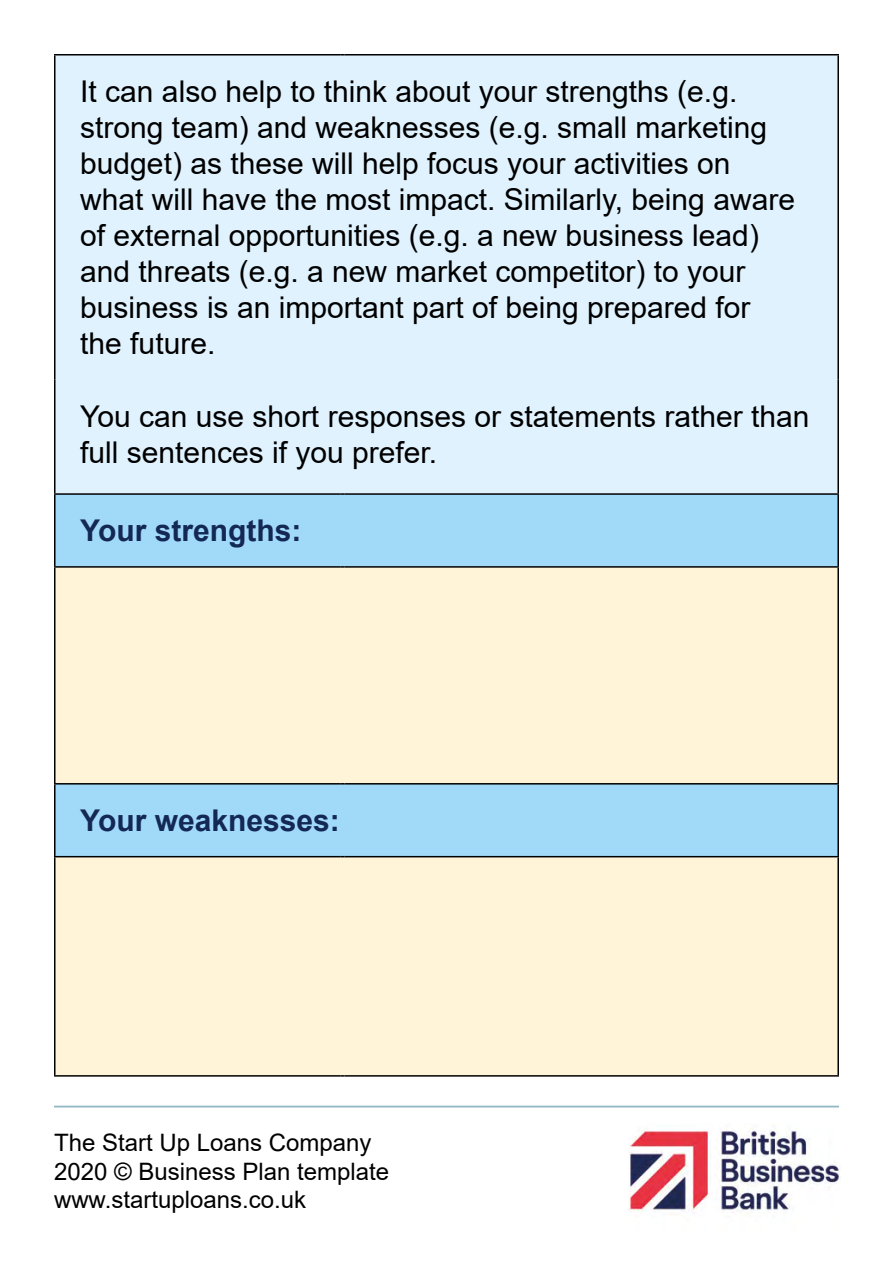
<style>
.page{position:relative;width:893px;height:1263px;background:#fff}
.page>*{position:absolute;margin:0;border:0;box-sizing:border-box;transform-origin:0 0}
.t1{font:30px/36px "Arial";color:#000}
.heading4{font:700 30px "Arial";color:#142855}
.t2{font:24px/28.8px "Arial";color:#000}
</style>
<div class="page">
<img style="left:629px;top:1131px;width:211px;height:84px">
<hr style="left:54px;top:1106px;width:785px;height:1px;background:#96bac4">
<div style="left:56px;top:56px;width:781px;height:437px;background:#dff2fd"></div>
<div style="left:56px;top:495px;width:781px;height:71px;background:#a1daf8"></div>
<svg style="left:56px;top:568px;width:781px;height:507px;background:#f1efdc"></svg>
<hr style="left:54px;top:56px;width:2px;height:324px;background:#000">
<hr style="left:837px;top:56px;width:2px;height:324px;background:#000">
<hr style="left:54px;top:380px;width:2px;height:113px;background:#000">
<hr style="left:837px;top:380px;width:2px;height:113px;background:#000">
<hr style="left:54px;top:493px;width:286px;height:2px;background:#000">
<hr style="left:54px;top:495px;width:2px;height:71px;background:#000">
<hr style="left:345px;top:493px;width:494px;height:2px;background:#000">
<hr style="left:837px;top:495px;width:2px;height:71px;background:#000">
<hr style="left:54px;top:566px;width:286px;height:2px;background:#000">
<hr style="left:54px;top:568px;width:2px;height:215px;background:#000">
<hr style="left:345px;top:566px;width:494px;height:2px;background:#000">
<hr style="left:837px;top:568px;width:2px;height:215px;background:#000">
<hr style="left:54px;top:783px;width:286px;height:1px;background:#000">
<hr style="left:54px;top:784px;width:2px;height:72px;background:#000">
<hr style="left:345px;top:783px;width:494px;height:1px;background:#000">
<hr style="left:837px;top:784px;width:2px;height:72px;background:#000">
<hr style="left:54px;top:856px;width:286px;height:1px;background:#000">
<hr style="left:54px;top:857px;width:2px;height:218px;background:#000">
<hr style="left:345px;top:856px;width:494px;height:1px;background:#000">
<hr style="left:837px;top:857px;width:2px;height:218px;background:#000">
<hr style="left:54px;top:1075px;width:286px;height:1px;background:#000">
<hr style="left:345px;top:1075px;width:494px;height:1px;background:#000">
<hr style="left:54px;top:54px;width:286px;height:2px;background:#000">
<hr style="left:345px;top:54px;width:494px;height:2px;background:#000">
<p class="t1" style="left:80px;top:73px;width:716px">It can also help to think about your strengths (e.g. strong team) and weaknesses (e.g. small marketing budget) as these will help focus your activities on what will have the most impact. Similarly, being aware of external opportunities (e.g. a new business lead) and threats (e.g. a new market competitor) to your business is an important part of being prepared for the future.</p>
<p class="t1" style="left:80px;top:398px;width:731px">You can use short responses or statements rather than full sentences if you prefer.</p>
<h4 class="heading4" style="left:80px;top:510px;width:223px">Your strengths:</h4>
<h4 class="heading4" style="left:80px;top:799px;width:261px">Your weaknesses:</h4>
<p class="t2" style="left:54px;top:1128px;width:337px">The Start Up Loans Company<br>2020 © Business Plan template www.startuploans.co.uk</p>
</div>
